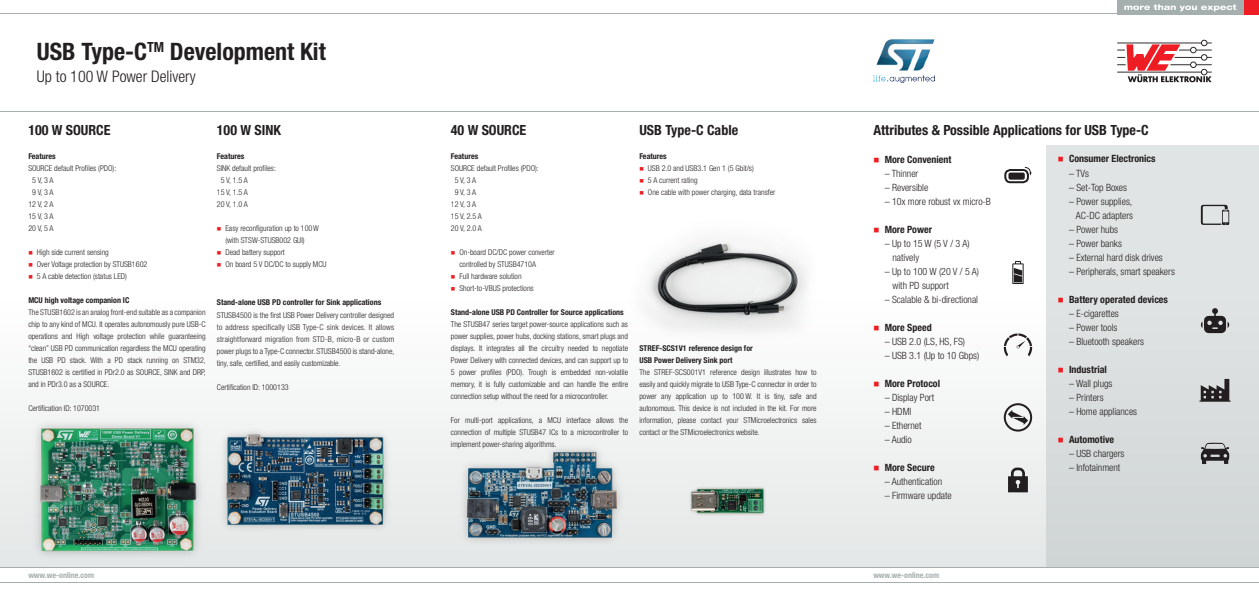
<style>
.page{position:relative;width:1259px;height:596px;background:#fff}
.page>*{position:absolute;margin:0;border:0;box-sizing:border-box;transform-origin:0 0}
.t1{font:700 condensed 24px "Helvetica Neue LT Pro";color:#231f20}
.t2{font:300 condensed 16px "Helvetica Neue LT Pro";color:#231f20}
.t3{font:700 condensed 14px "Helvetica Neue LT Pro";color:#231f20}
.t4{font:300 condensed 10px/14px "Helvetica Neue LT Pro";color:#231f20}
.t5{font:700 condensed 10px "Helvetica Neue LT Pro";color:#231f20}
.t6{font:300 condensed 8px/12px "Helvetica Neue LT Pro";color:#231f20;text-align:justify}
.t7{font:700 condensed 8px/12px "Helvetica Neue LT Pro";color:#231f20}
.t8{font:700 condensed 8px "Helvetica Neue LT Pro";color:#a5afaf}
</style>
<div class="page">
<img style="left:647px;top:239px;width:160px;height:59px">
<div style="left:1046px;top:145px;width:213px;height:422px;background:#e1e4e4"></div>
<hr style="left:0;top:13px;width:1243px;height:1px;background:#a5afaf">
<hr style="left:0;top:111px;width:1259px;height:1px;background:#a5afaf">
<hr style="left:0;top:581px;width:1259px;height:1px;background:#a5afaf">
<hr style="left:0;top:567px;width:1259px;height:1px;background:#a5afaf">
<div style="left:1244px;top:0;width:15px;height:14px;background:#ee1d23"></div>
<div style="left:1117px;top:0;width:126px;height:14px;background:#a5afaf"></div>
<svg style="left:1124px;top:4px;width:112px;height:7px"></svg>
<svg style="left:1117px;top:40px;width:94px;height:42px"></svg>
<svg style="left:0;top:298px;width:1259px;height:269px;fill:#f2f3f3"></svg>
<img style="left:873px;top:40px;width:61px;height:42px">
<svg style="left:1200px;top:205px;width:29px;height:20px"></svg>
<svg style="left:1199px;top:378px;width:31px;height:23px"></svg>
<svg style="left:1200px;top:442px;width:29px;height:22px"></svg>
<svg style="left:1200px;top:308px;width:29px;height:25px"></svg>
<img style="left:7px;top:406px;width:224px;height:161px">
<img style="left:439px;top:429px;width:207px;height:138px">
<img style="left:200px;top:412px;width:208px;height:134px">
<svg style="left:1012px;top:261px;width:11px;height:23px"></svg>
<svg style="left:1003px;top:333px;width:29px;height:23px"></svg>
<svg style="left:1008px;top:409px;width:20px;height:15px"></svg>
<div style="left:1003px;top:403px;width:29px;height:28px;border:2px solid #231f20;border-radius:50%"></div>
<svg style="left:1008px;top:467px;width:20px;height:25px"></svg>
<div style="left:1004px;top:169px;width:25px;height:14px;border:2px solid #231f20;border-radius:5px"></div>
<div style="left:1008px;top:172px;width:16px;height:7px;background:#231f20;border-radius:2px"></div>
<svg style="left:1024px;top:167px;width:7px;height:8px"></svg>
<img style="left:684px;top:483px;width:88px;height:35px">
<svg style="left:874px;top:325px;width:4px;height:5px"></svg>
<svg style="left:874px;top:381px;width:4px;height:5px"></svg>
<svg style="left:874px;top:465px;width:4px;height:5px"></svg>
<svg style="left:1058px;top:298px;width:5px;height:4px"></svg>
<svg style="left:1058px;top:367px;width:5px;height:5px"></svg>
<svg style="left:1058px;top:437px;width:5px;height:5px"></svg>
<h1 class="t1" style="left:37px;top:37px;width:290px">USB Type-C<sup>TM</sup> Development Kit</h1>
<h2 class="t2" style="left:37px;top:67px;width:160px">Up to 100 W Power Delivery</h2>
<h3 class="t3" style="left:28px;top:121px;width:84px">100 W SOURCE</h3>
<p class="t7" style="left:28px;top:150px;width:29px">Features</p>
<p class="t6" style="left:28px;top:162px;width:89px">SOURCE default Profiles (PDO):</p>
<p class="t6" style="left:32px;top:174px;width:23px">5 V, 3 A</p>
<p class="t6" style="left:32px;top:186px;width:23px">9 V, 3 A</p>
<p class="t6" style="left:28px;top:198px;width:27px">12 V, 2 A</p>
<p class="t6" style="left:28px;top:210px;width:27px">15 V, 3 A</p>
<p class="t6" style="left:28px;top:222px;width:27px">20 V, 5 A</p>
<p class="t6" style="left:37px;top:246px;width:112px;text-align:left">High side current sensing<br>Over Voltage protection by STUSB1602<br>5 A cable detection (status LED)</p>
<p class="t7" style="left:28px;top:294px;width:102px">MCU high voltage companion IC</p>
<p class="t6" style="left:28px;top:306px;width:179px">The STUSB1602 is an analog front-end suitable as a companion chip to any kind of MCU. It operates autonomously pure USB-C operations and High voltage protection while guaranteeing “clean” USB PD communication regardless the MCU operating the USB PD stack. With a PD stack running on STM32, STUSB1602 is certified in PDr2.0 as SOURCE, SINK and DRP, and in PDr3.0 as a SOURCE.</p>
<p class="t6" style="left:28px;top:402px;width:73px">Certification ID: 1070031</p>
<h3 class="t3" style="left:217px;top:121px;width:65px">100 W SINK</h3>
<p class="t7" style="left:217px;top:150px;width:29px">Features</p>
<p class="t6" style="left:217px;top:162px;width:61px">SINK default profiles:</p>
<p class="t6" style="left:221px;top:174px;width:29px">5 V, 1.5 A</p>
<p class="t6" style="left:217px;top:186px;width:33px">15 V, 1.5 A</p>
<p class="t6" style="left:217px;top:198px;width:33px">20 V, 1.0 A</p>
<p class="t6" style="left:225px;top:222px;width:103px;text-align:left">Easy reconfiguration up to 100W (with STSW-STUSB002 GUI)<br>Dead battery support<br>On board 5 V DC/DC to supply MCU</p>
<p class="t7" style="left:217px;top:296px;width:166px">Stand-alone USB PD controller for Sink applications</p>
<p class="t6" style="left:217px;top:308px;width:179px">STUSB4500 is the first USB Power Delivery controller designed to address specifically USB Type-C sink devices. It allows straightforward migration from STD-B, micro-B or custom power plugs to a Type-C connector. STUSB4500 is stand-alone, tiny, safe, certified, and easily customizable.</p>
<p class="t6" style="left:217px;top:380px;width:73px">Certification ID: 1000133</p>
<h3 class="t3" style="left:451px;top:121px;width:77px">40 W SOURCE</h3>
<p class="t7" style="left:451px;top:150px;width:29px">Features</p>
<p class="t6" style="left:451px;top:162px;width:89px">SOURCE default Profiles (PDO):</p>
<p class="t6" style="left:455px;top:174px;width:23px">5 V, 3 A</p>
<p class="t6" style="left:455px;top:186px;width:23px">9 V, 3 A</p>
<p class="t6" style="left:451px;top:198px;width:27px">12 V, 3 A</p>
<p class="t6" style="left:451px;top:210px;width:33px">15 V, 2.5 A</p>
<p class="t6" style="left:451px;top:222px;width:33px">20 V, 2.0 A</p>
<p class="t6" style="left:459px;top:246px;width:97px;text-align:left">On-board DC/DC power converter controlled by STUSB4710A<br>Full hardware solution<br>Short-to-VBUS protections</p>
<p class="t7" style="left:451px;top:306px;width:174px">Stand-alone USB PD Controller for Source applications</p>
<p class="t6" style="left:451px;top:318px;width:179px">The STUSB47 series target power-source applications such as power supplies, power hubs, docking stations, smart plugs and displays. It integrates all the circuitry needed to negotiate Power Delivery with connected devices, and can support up to 5 power profiles (PDO). Trough is embedded non-volatile memory, it is fully customizable and can handle the entire connection setup without the need for a microcontroller.</p>
<p class="t6" style="left:451px;top:414px;width:179px">For multi-port applications, a MCU interface allows the connection of multiple STUSB47 ICs to a microcontroller to implement power-sharing algorithms.</p>
<h3 class="t3" style="left:639px;top:121px;width:100px">USB Type-C Cable</h3>
<p class="t7" style="left:639px;top:150px;width:29px">Features</p>
<p class="t6" style="left:648px;top:162px;width:129px;text-align:left">USB 2.0 and USB3.1 Gen 1 (5 Gbit/s)<br>5 A current rating<br>One cable with power charging, data transfer</p>
<p class="t7" style="left:639px;top:342px;width:115px">STREF-SCS1V1 reference design for<br>USB Power Delivery Sink port</p>
<p class="t6" style="left:639px;top:366px;width:179px">The STREF-SCS001V1 reference design illustrates how to easily and quickly migrate to USB Type-C connector in order to power any application up to 100 W. It is tiny, safe and autonomous. This device is not included in the kit. For more information, please contact your STMicroelectronics sales contact or the STMicroelectronics website.</p>
<h3 class="t3" style="left:873px;top:121px;width:277px">Attributes &amp; Possible Applications for USB Type-C</h3>
<p class="t5" style="left:884px;top:153px;width:68px">More Convenient</p>
<p class="t4" style="left:884px;top:166px;width:35px">– Thinner</p>
<p class="t4" style="left:884px;top:180px;width:45px">– Reversible</p>
<p class="t4" style="left:884px;top:194px;width:108px">– 10x more robust vx micro-B</p>
<p class="t5" style="left:884px;top:223px;width:49px">More Power</p>
<p class="t4" style="left:892px;top:236px;width:79px;text-indent:-8px">– Up to 15 W (5 V / 3 A) natively</p>
<p class="t4" style="left:892px;top:264px;width:88px;text-indent:-8px">– Up to 100 W (20 V / 5 A) with PD support</p>
<p class="t4" style="left:884px;top:292px;width:95px">– Scalable &amp; bi-directional</p>
<p class="t5" style="left:884px;top:321px;width:49px">More Speed</p>
<p class="t4" style="left:884px;top:334px;width:82px">– USB 2.0 (LS, HS, FS)</p>
<p class="t4" style="left:884px;top:348px;width:96px">– USB 3.1 (Up to 10 Gbps)</p>
<p class="t5" style="left:884px;top:377px;width:57px">More Protocol</p>
<p class="t4" style="left:884px;top:390px;width:51px">– Display Port</p>
<p class="t4" style="left:884px;top:404px;width:28px">– HDMI</p>
<p class="t4" style="left:884px;top:418px;width:38px">– Ethernet</p>
<p class="t4" style="left:884px;top:432px;width:29px">– Audio</p>
<p class="t5" style="left:884px;top:461px;width:51px">More Secure</p>
<p class="t4" style="left:884px;top:474px;width:59px">– Authentication</p>
<p class="t4" style="left:884px;top:488px;width:69px">– Firmware update</p>
<p class="t5" style="left:1069px;top:153px;width:88px">Consumer Electronics</p>
<p class="t4" style="left:1069px;top:166px;width:21px">– TVs</p>
<p class="t4" style="left:1069px;top:180px;width:60px">– Set-Top Boxes</p>
<p class="t4" style="left:1069px;top:194px;width:66px;text-align:right">– Power supplies,<br>AC-DC adapters</p>
<p class="t4" style="left:1069px;top:222px;width:51px">– Power hubs</p>
<p class="t4" style="left:1069px;top:236px;width:54px">– Power banks</p>
<p class="t4" style="left:1069px;top:250px;width:95px">– External hard disk drives</p>
<p class="t4" style="left:1069px;top:264px;width:107px">– Peripherals, smart speakers</p>
<p class="t5" style="left:1069px;top:293px;width:100px">Battery operated devices</p>
<p class="t4" style="left:1069px;top:306px;width:51px">– E-cigarettes</p>
<p class="t4" style="left:1069px;top:320px;width:50px">– Power tools</p>
<p class="t4" style="left:1069px;top:334px;width:76px">– Bluetooth speakers</p>
<p class="t5" style="left:1069px;top:363px;width:39px">Industrial</p>
<p class="t4" style="left:1069px;top:376px;width:45px">– Wall plugs</p>
<p class="t4" style="left:1069px;top:390px;width:36px">– Printers</p>
<p class="t4" style="left:1069px;top:404px;width:70px">– Home appliances</p>
<p class="t5" style="left:1069px;top:433px;width:47px">Automotive</p>
<p class="t4" style="left:1069px;top:446px;width:57px">– USB chargers</p>
<p class="t4" style="left:1069px;top:460px;width:53px">– Infotainment</p>
<p class="t8" style="left:28px;top:569px;width:67px">www.we-online.com</p>
<p class="t8" style="left:873px;top:569px;width:67px">www.we-online.com</p>
</div>
